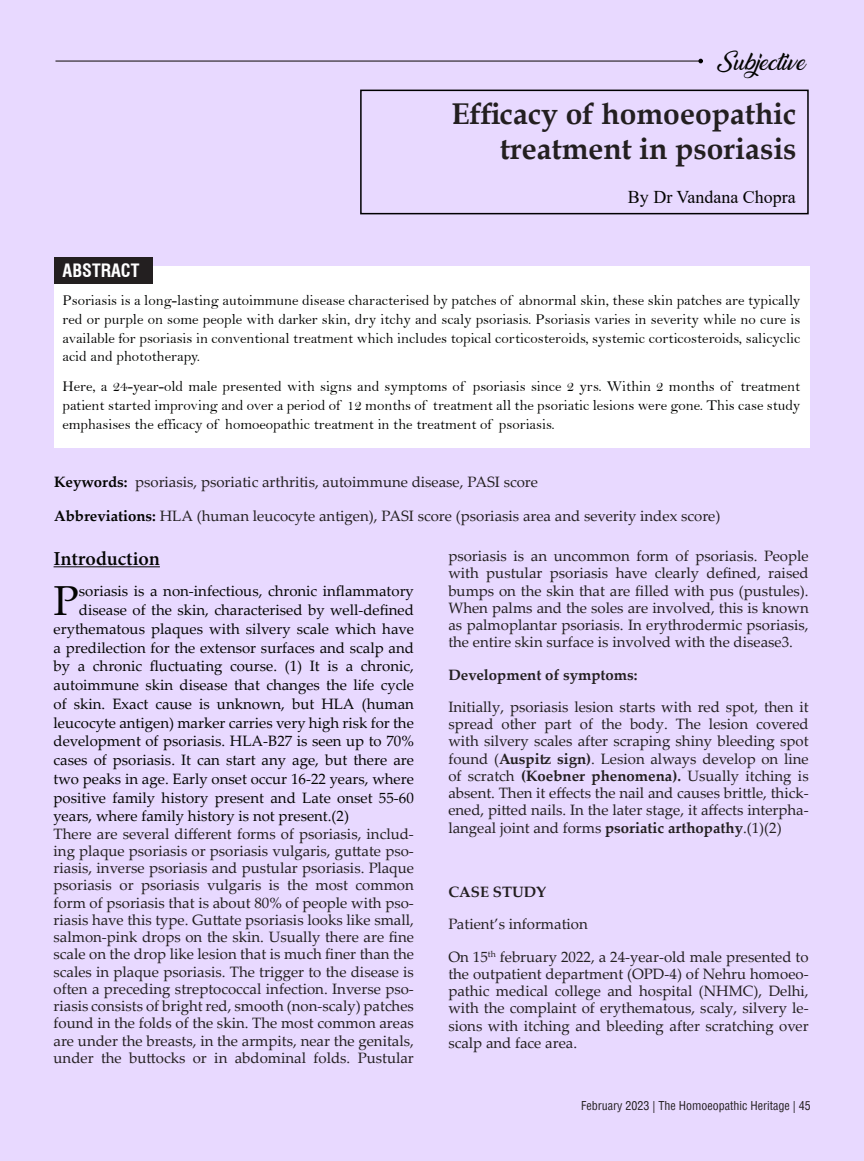
<style>
.page{position:relative;width:864px;height:1161px;background:#e8d9ff}
.page>*{position:absolute;margin:0;border:0;box-sizing:border-box;transform-origin:0 0}
.Article_First_Para{font:42px "Palatino Linotype";color:#040503}
.Normal1{font:700 30px/34.5px "Book Antiqua";color:#231f20;text-align:right}
.t1{font:21px "Ananda";color:#040503}
.heding{font:700 19.5px "Adobe Hebrew";color:#040503}
.t2{font:18px "Times New Roman";color:#040503}
.t3{font:700 condensed 18px "Swiss 721 BT";color:#fff}
.t4{font:15px/17.2px "Palatino Linotype";color:#231f20;text-align:justify}
.abstract{font:15px/18.8px "Bell";color:#040503;text-align:justify}
.Article_First_Para-2{font:15px "Palatino Linotype";color:#040503}
.t5{font:700 15px "Palatino Linotype";color:#231f20}
.t6{font:condensed 12px "Helvetica";color:#231f20}
.s1{font-weight:700;color:#040503}
.s2{font-weight:700}
</style>
<div class="page">
<div style="left:54px;top:267px;width:756px;height:181px;background:#fff"></div>
<div style="left:54px;top:257px;width:99px;height:27px;background:#231f20"></div>
<hr style="left:54px;top:566px;width:106px;height:1px;background:#040503">
<div style="left:360px;top:90px;width:449px;height:124px;border:2px solid #000"></div>
<svg style="left:698px;top:58px;width:5px;height:5px"></svg>
<hr style="left:55px;top:60px;width:644px;height:2px;background:#231f20">
<p class="t1" style="left:717px;top:50px;width:89px">Subjective</p>
<p class="Normal1" style="left:452px;top:97px;width:347px">Efficacy of homoeopathic treatment in psoriasis</p>
<p class="t2" style="left:628px;top:184px;width:170px">By Dr Vandana Chopra</p>
<p class="t3" style="left:63px;top:259px;width:78px">ABSTRACT</p>
<p class="abstract" style="left:63px;top:291px;width:739px">Psoriasis is a long-lasting autoimmune disease characterised by patches of abnormal skin, these skin patches are typically red or purple on some people with darker skin, dry itchy and scaly psoriasis. Psoriasis varies in severity while no cure is available for psoriasis in conventional treatment which includes topical corticosteroids, systemic corticosteroids, salicyclic acid and phototherapy.</p>
<p class="abstract" style="left:63px;top:377px;width:739px">Here, a 24-year-old male presented with signs and symptoms of psoriasis since 2 yrs. Within 2 months of treatment patient started improving and over a period of 12 months of treatment all the psoriatic lesions were gone. This case study emphasises the efficacy of homoeopathic treatment in the treatment of psoriasis.</p>
<p class="t4" style="left:54px;top:473px;width:486px"><span class="s1">Keywords:</span> psoriasis, psoriatic arthritis, autoimmune disease, PASI score</p>
<p class="t4" style="left:54px;top:507px;width:668px"><span class="s1">Abbreviations:</span> HLA (human leucocyte antigen), PASI score (psoriasis area and severity index score)</p>
<p class="heding" style="left:54px;top:547px;width:108px">Introduction</p>
<p class="Article_First_Para" style="left:54px;top:571px;width:27px">P</p>
<p class="Article_First_Para-2" style="left:79px;top:581px;width:337px">soriasis is a non-infectious, chronic inflammatory</p>
<p class="t4" style="left:448px;top:547px;width:362px">psoriasis is an uncommon form of psoriasis. People with pustular psoriasis have clearly defined, raised bumps on the skin that are filled with pus (pustules).<br>When palms and the soles are involved, this is known as palmoplantar psoriasis. In erythrodermic psoriasis, the entire skin surface is involved with the disease3.</p>
<p class="t5" style="left:448px;top:664px;width:191px">Development of symptoms:</p>
<p class="t4" style="left:448px;top:697px;width:362px">Initially, psoriasis lesion starts with red spot, then it spread other part of the body. The lesion covered with silvery scales after scraping shiny bleeding spot found (<span class="s2">Auspitz sign)</span>. Lesion always develop on line of scratch <span class="s2">(Koebner phenomena).</span> Usually itching is absent. Then it effects the nail and causes brittle, thick&shy;ened, pitted nails. In the later stage, it affects interpha&shy;langeal joint and forms <span class="s2">psoriatic arthopathy</span>.(1)(2)</p>
<p class="Article_First_Para-2" style="left:79px;top:599px;width:337px">disease of the skin, characterised by well-defined</p>
<p class="Article_First_Para-2" style="left:54px;top:618px;width:362px">erythematous plaques with silvery scale which have</p>
<p class="Article_First_Para-2" style="left:54px;top:637px;width:362px">a predilection for the extensor surfaces and scalp and</p>
<p class="Article_First_Para-2" style="left:54px;top:656px;width:362px">by a chronic fluctuating course. (1) It is a chronic,</p>
<p class="Article_First_Para-2" style="left:54px;top:674px;width:362px">autoimmune skin disease that changes the life cycle</p>
<p class="Article_First_Para-2" style="left:54px;top:693px;width:362px">of skin. Exact cause is unknown, but HLA (human</p>
<p class="Article_First_Para-2" style="left:54px;top:712px;width:362px">leucocyte antigen) marker carries very high risk for the</p>
<p class="Article_First_Para-2" style="left:54px;top:731px;width:362px">development of psoriasis. HLA-B27 is seen up to 70%</p>
<p class="Article_First_Para-2" style="left:54px;top:749px;width:362px">cases of psoriasis. It can start any age, but there are</p>
<p class="Article_First_Para-2" style="left:54px;top:768px;width:362px">two peaks in age. Early onset occur 16-22 years, where</p>
<p class="Article_First_Para-2" style="left:54px;top:787px;width:362px">positive family history present and Late onset 55-60</p>
<p class="Article_First_Para-2" style="left:54px;top:806px;width:297px">years, where family history is not present.(2)</p>
<p class="t4" style="left:54px;top:824px;width:362px">There are several different forms of psoriasis, includ&shy;ing plaque psoriasis or psoriasis vulgaris, guttate pso&shy;riasis, inverse psoriasis and pustular psoriasis. Plaque psoriasis or psoriasis vulgaris is the most common form of psoriasis that is about 80% of people with pso&shy;riasis have this type. Guttate psoriasis looks like small, salmon-pink drops on the skin. Usually there are fine scale on the drop like lesion that is much finer than the scales in plaque psoriasis. The trigger to the disease is often a preceding streptococcal infection. Inverse pso&shy;riasis consists of bright red, smooth (non-scaly) patches found in the folds of the skin. The most common areas are under the breasts, in the armpits, near the genitals, under the buttocks or in abdominal folds. Pustular</p>
<p class="t5" style="left:448px;top:881px;width:99px">CASE STUDY</p>
<p class="t4" style="left:448px;top:915px;width:141px">Patient’s information</p>
<p class="t4" style="left:448px;top:947px;width:362px">On 15<sup>th</sup> february 2022, a 24-year-old male presented to the outpatient department (OPD-4) of Nehru homoeo&shy;pathic medical college and hospital (NHMC), Delhi, with the complaint of erythematous, scaly, silvery le&shy;sions with itching and bleeding after scratching over scalp and face area.</p>
<p class="t6" style="left:581px;top:1098px;width:231px">February 2023 | The Homoeopathic Heritage | 45</p>
</div>
